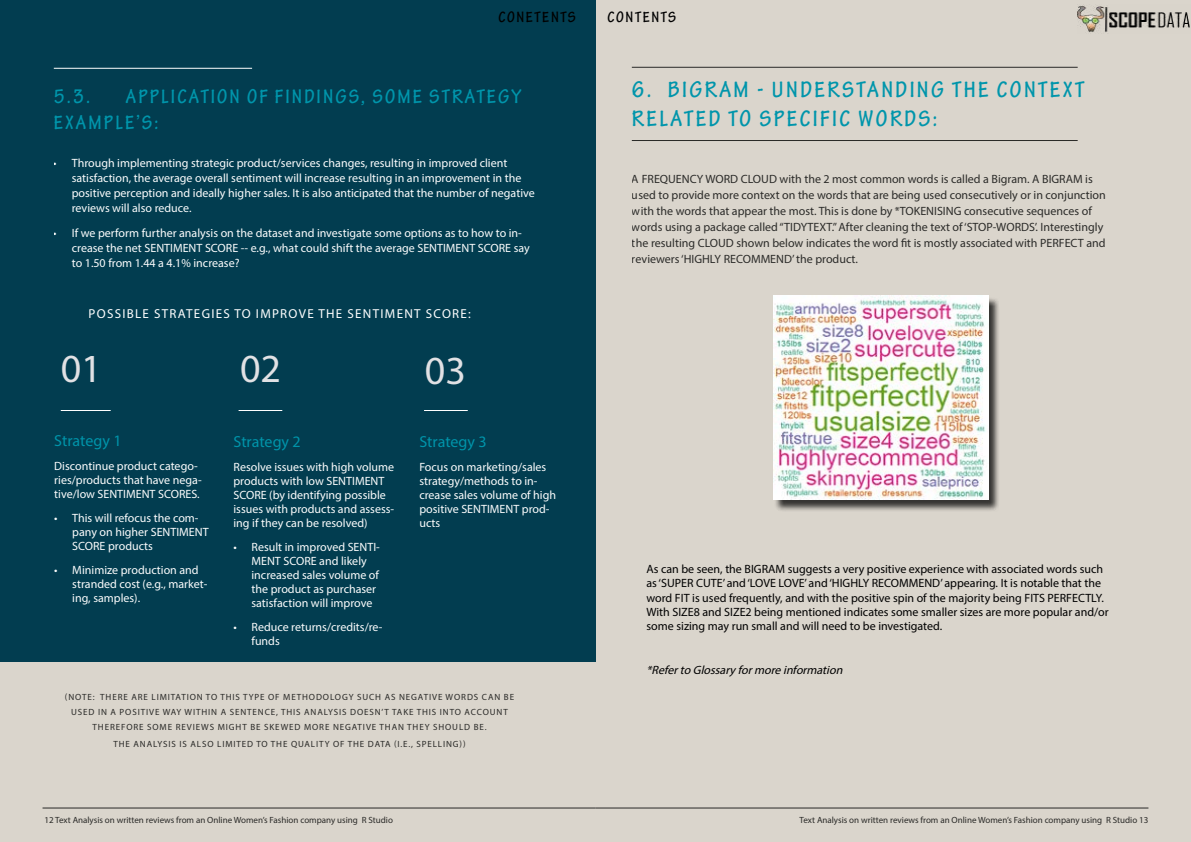
<style>
.page{position:relative;width:1191px;height:842px;background:#dad5cc}
.page>*{position:absolute;margin:0;border:0;box-sizing:border-box;transform-origin:0 0}
.t1{font:40px "Myriad Pro";color:#e1e1e4}
.t2{font:700 condensed 24px/28.8px "Tekton Pro";letter-spacing:.1em;color:#0095ab}
.t3{font:700 condensed 21px/25.2px "Tekton Pro";letter-spacing:.1em;color:#0095ab}
.t4{font:16px "Myriad Pro";letter-spacing:-.005em;color:#0095ab}
.t5{font:700 condensed 16px "Tekton Pro";letter-spacing:.1em;color:#000}
.t6{font:13px "Myriad Pro";letter-spacing:.1em;color:#fff}
.t7{font:12px/14px "Myriad Pro";color:#fff}
.t8{font:12px/16px "Myriad Pro";color:#292927}
.t9{font:12px/14.4px "Myriad Pro";color:#000}
.t10{font:italic 12px "Myriad Pro";color:#000}
.t11{font:9px/15px "Myriad Pro";letter-spacing:.1em;color:#292927;text-align:center}
.t12{font:9px "Myriad Pro";color:#292927}
</style>
<div class="page">
<div style="left:775px;top:297px;width:225px;height:214px;background:#000;opacity:.75"></div>
<img style="left:773px;top:296px;width:215px;height:203px">
<img style="left:1077px;top:5px;width:113px;height:28px">
<div style="left:0;top:0;width:595px;height:662px;background:#023d50"></div>
<hr style="left:54px;top:68px;width:198px;height:1px;background:#fff">
<hr style="left:632px;top:67px;width:445px;height:1px;background:#292927">
<hr style="left:632px;top:140px;width:445px;height:1px;background:#292927">
<hr style="left:43px;top:808px;width:552px;height:1px;background:#292927">
<hr style="left:595px;top:808px;width:553px;height:1px;background:#292927">
<hr style="left:61px;top:410px;width:50px;height:1px;background:#fff">
<hr style="left:239px;top:410px;width:43px;height:1px;background:#fff">
<hr style="left:424px;top:410px;width:44px;height:1px;background:#fff">
<h3 class="t5" style="left:498px;top:7px;width:79px">CONETENTS</h3>
<h3 class="t5" style="left:607px;top:7px;width:70px">CONTENTS</h3>
<h3 class="t3" style="left:54px;top:85px;width:469px;text-indent:72px">APPLICATION OF FINDINGS, SOME STRATEGY<br>EXAMPLE’S:</h3>
<h3 class="t3" style="left:54px;top:85px;width:38px">5.3.</h3>
<p class="t7" style="left:72px;top:155px;width:464px;line-height:15px;text-indent:-18px">• Through implementing strategic product/services changes, resulting in improved client satisfaction, the average overall sentiment will increase resulting in an improvement in the positive perception and ideally higher sales. It is also anticipated that the number of negative reviews will also reduce.</p>
<p class="t7" style="left:72px;top:225px;width:459px;line-height:15px;text-indent:-18px">• If we perform further analysis on the dataset and investigate some options as to how to in&shy;crease the net SENTIMENT SCORE -- e.g., what could shift the average SENTIMENT SCORE say to 1.50 from 1.44 a 4.1% increase?</p>
<p class="t6" style="left:88px;top:305px;width:384px">POSSIBLE STRATEGIES TO IMPROVE THE SENTIMENT SCORE:</p>
<h1 class="t1" style="left:61px;top:344px;width:43px">01</h1>
<h1 class="t1" style="left:240px;top:344px;width:43px">02</h1>
<h1 class="t1" style="left:425px;top:345px;width:43px">03</h1>
<h3 class="t4" style="left:54px;top:430px;width:69px">Strategy 1</h3>
<p class="t7" style="left:54px;top:459px;width:149px">Discontinue product catego&shy;ries/products that have nega&shy;tive/low SENTIMENT SCORES.</p>
<p class="t7" style="left:72px;top:511px;width:138px;text-indent:-18px">• This will refocus the com&shy;pany on higher SENTIMENT<br>SCORE products</p>
<p class="t7" style="left:72px;top:563px;width:137px;text-indent:-18px">• Minimize production and stranded cost (e.g., market&shy;ing, samples).</p>
<h3 class="t4" style="left:233px;top:432px;width:69px">Strategy 2</h3>
<p class="t7" style="left:233px;top:460px;width:162px">Resolve issues with high volume products with low SENTIMENT<br>SCORE (by identifying possible issues with products and assess&shy;ing if they can be resolved)</p>
<p class="t7" style="left:251px;top:540px;width:130px;text-indent:-18px">• Result in improved SENTI-<br>MENT SCORE and likely increased sales volume of the product as purchaser satisfaction will improve</p>
<p class="t7" style="left:251px;top:620px;width:133px;text-indent:-18px">• Reduce returns/credits/re&shy;funds</p>
<h3 class="t4" style="left:419px;top:432px;width:69px">Strategy 3</h3>
<p class="t7" style="left:419px;top:460px;width:138px">Focus on marketing/sales strategy/methods to in&shy;crease sales volume of high positive SENTIMENT prod&shy;ucts</p>
<p class="t11" style="left:65px;top:689px;width:451px">(NOTE: THERE ARE LIMITATION TO THIS TYPE OF METHODOLOGY SUCH AS NEGATIVE WORDS CAN BE<br>USED IN A POSITIVE WAY WITHIN A SENTENCE, THIS ANALYSIS DOESN’T TAKE THIS INTO ACCOUNT<br>THEREFORE SOME REVIEWS MIGHT BE SKEWED MORE NEGATIVE THAN THEY SHOULD BE.</p>
<p class="t11" style="left:113px;top:736px;width:354px">THE ANALYSIS IS ALSO LIMITED TO THE QUALITY OF THE DATA (I.E., SPELLING))</p>
<h2 class="t2" style="left:632px;top:76px;width:454px">6. BIGRAM - UNDERSTANDING THE CONTEXT<br>RELATED TO SPECIFIC WORDS:</h2>
<p class="t8" style="left:632px;top:170px;width:475px">A FREQUENCY WORD CLOUD with the 2 most common words is called a Bigram. A BIGRAM is used to provide more context on the words that are being used consecutively or in conjunction with the words that appear the most. This is done by *TOKENISING consecutive sequences of words using a package called “TIDYTEXT.” After cleaning the text of ‘STOP-WORDS’. Interestingly the resulting CLOUD shown below indicates the word fit is mostly associated with PERFECT and reviewers ‘HIGHLY RECOMMEND’ the product.</p>
<p class="t9" style="left:646px;top:561px;width:464px">As can be seen, the BIGRAM suggests a very positive experience with associated words such as ‘SUPER CUTE’ and ‘LOVE LOVE’ and ‘HIGHLY RECOMMEND’ appearing. It is notable that the word FIT is used frequently, and with the positive spin of the majority being FITS PERFECTLY.<br>With SIZE8 and SIZE2 being mentioned indicates some smaller sizes are more popular and/or some sizing may run small and will need to be investigated.</p>
<p class="t10" style="left:646px;top:662px;width:201px">*Referto Glossaryformoreinformation</p>
<p class="t12" style="left:44px;top:814px;width:350px">12 Text Analysis on written reviews from an Online Women’s Fashion company using R Studio</p>
<p class="t12" style="left:799px;top:814px;width:350px">Text Analysis on written reviews from an Online Women’s Fashion company using R Studio 13</p>
</div>
